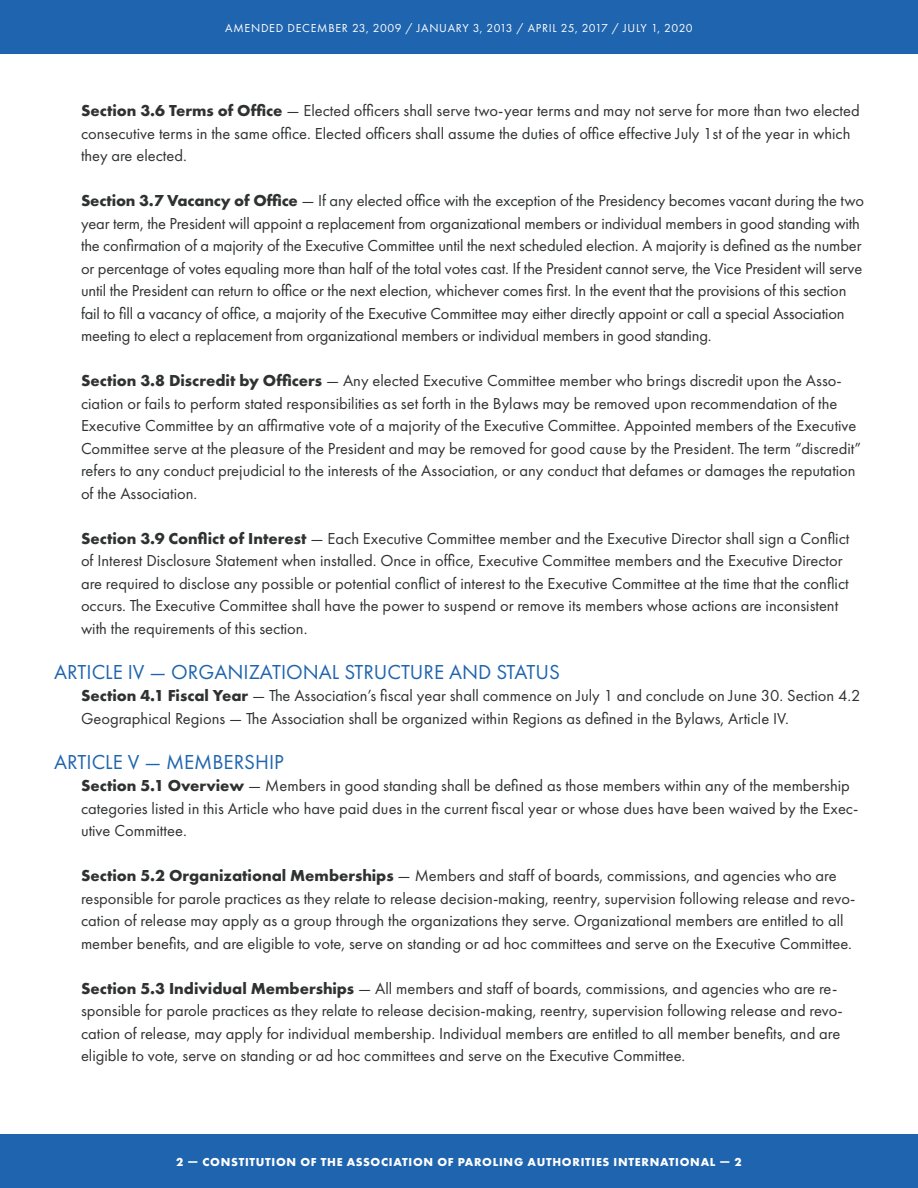
<style>
.page{position:relative;width:918px;height:1188px;background:#fff}
.page>*{position:absolute;margin:0;border:0;box-sizing:border-box;transform-origin:0 0}
.t1{font:21px "Futura PT";color:#1f64ae}
.t2{font:16.5px/22.5px "Futura PT";color:#303232}
.t3{font:700 12px "Futura PT";letter-spacing:.06em;color:#fff}
.t4{font:12px "Futura PT";letter-spacing:.06em;color:#fff}
.s1{font-weight:700}
</style>
<div class="page">
<div style="left:0;top:1134px;width:918px;height:54px;background:#1f64ae"></div>
<div style="left:0;top:0;width:918px;height:54px;background:#1f64ae"></div>
<p class="t4" style="left:225px;top:20px;width:469px">AMENDED DECEMBER 23, 2009 / JANUARY 3, 2013 / APRIL 25, 2017 / JULY 1, 2020</p>
<p class="t2" style="left:81px;top:99px;width:780px"><span class="s1">Section 3.6 Terms of Office</span> — Elected officers shall serve two-year terms and may not serve for more than two elected consecutive terms in the same office. Elected officers shall assume the duties of office effective July 1st of the year in which they are elected.</p>
<p class="t2" style="left:81px;top:189px;width:785px"><span class="s1">Section 3.7 Vacancy of Office</span> — If any elected office with the exception of the Presidency becomes vacant during the two year term, the President will appoint a replacement from organizational members or individual members in good standing with the confirmation of a majority of the Executive Committee until the next scheduled election. A majority is defined as the number or percentage of votes equaling more than half of the total votes cast. If the President cannot serve, the Vice President will serve until the President can return to office or the next election, whichever comes first. In the event that the provisions of this section fail to fill a vacancy of office, a majority of the Executive Committee may either directly appoint or call a special Association meeting to elect a replacement from organizational members or individual members in good standing.</p>
<p class="t2" style="left:81px;top:369px;width:782px"><span class="s1">Section 3.8 Discredit by Officers</span> — Any elected Executive Committee member who brings discredit upon the Asso&shy;ciation or fails to perform stated responsibilities as set forth in the Bylaws may be removed upon recommendation of the Executive Committee by an affirmative vote of a majority of the Executive Committee. Appointed members of the Executive Committee serve at the pleasure of the President and may be removed for good cause by the President. The term “discredit” refers to any conduct prejudicial to the interests of the Association, or any conduct that defames or damages the reputation of the Association.</p>
<p class="t2" style="left:81px;top:527px;width:770px"><span class="s1">Section 3.9 Conflict of Interest</span> — Each Executive Committee member and the Executive Director shall sign a Conflict of Interest Disclosure Statement when installed. Once in office, Executive Committee members and the Executive Director are required to disclose any possible or potential conflict of interest to the Executive Committee at the time that the conflict occurs. The Executive Committee shall have the power to suspend or remove its members whose actions are inconsistent with the requirements of this section.</p>
<p class="t1" style="left:54px;top:659px;width:507px">ARTICLE IV — ORGANIZATIONAL STRUCTURE AND STATUS</p>
<p class="t2" style="left:81px;top:684px;width:781px"><span class="s1">Section 4.1 Fiscal Year</span> — The Association’s fiscal year shall commence on July 1 and conclude on June 30. Section 4.2<br>Geographical Regions — The Association shall be organized within Regions as defined in the Bylaws, Article IV.</p>
<p class="t1" style="left:54px;top:749px;width:231px">ARTICLE V — MEMBERSHIP</p>
<p class="t2" style="left:81px;top:774px;width:779px"><span class="s1">Section 5.1 Overview</span> — Members in good standing shall be defined as those members within any of the membership categories listed in this Article who have paid dues in the current fiscal year or whose dues have been waived by the Exec&shy;utive Committee.</p>
<p class="t2" style="left:81px;top:864px;width:776px"><span class="s1">Section 5.2 Organizational Memberships</span> — Members and staff of boards, commissions, and agencies who are responsible for parole practices as they relate to release decision-making, reentry, supervision following release and revo&shy;cation of release may apply as a group through the organizations they serve. Organizational members are entitled to all member benefits, and are eligible to vote, serve on standing or ad hoc committees and serve on the Executive Committee.</p>
<p class="t2" style="left:81px;top:977px;width:763px"><span class="s1">Section 5.3 Individual Memberships</span> — All members and staff of boards, commissions, and agencies who are re&shy;sponsible for parole practices as they relate to release decision-making, reentry, supervision following release and revo&shy;cation of release, may apply for individual membership. Individual members are entitled to all member benefits, and are eligible to vote, serve on standing or ad hoc committees and serve on the Executive Committee.</p>
<p class="t3" style="left:176px;top:1154px;width:567px">2 — CONSTITUTION OF THE ASSOCIATION OF PAROLING AUTHORITIES INTERNATIONAL — 2</p>
</div>
